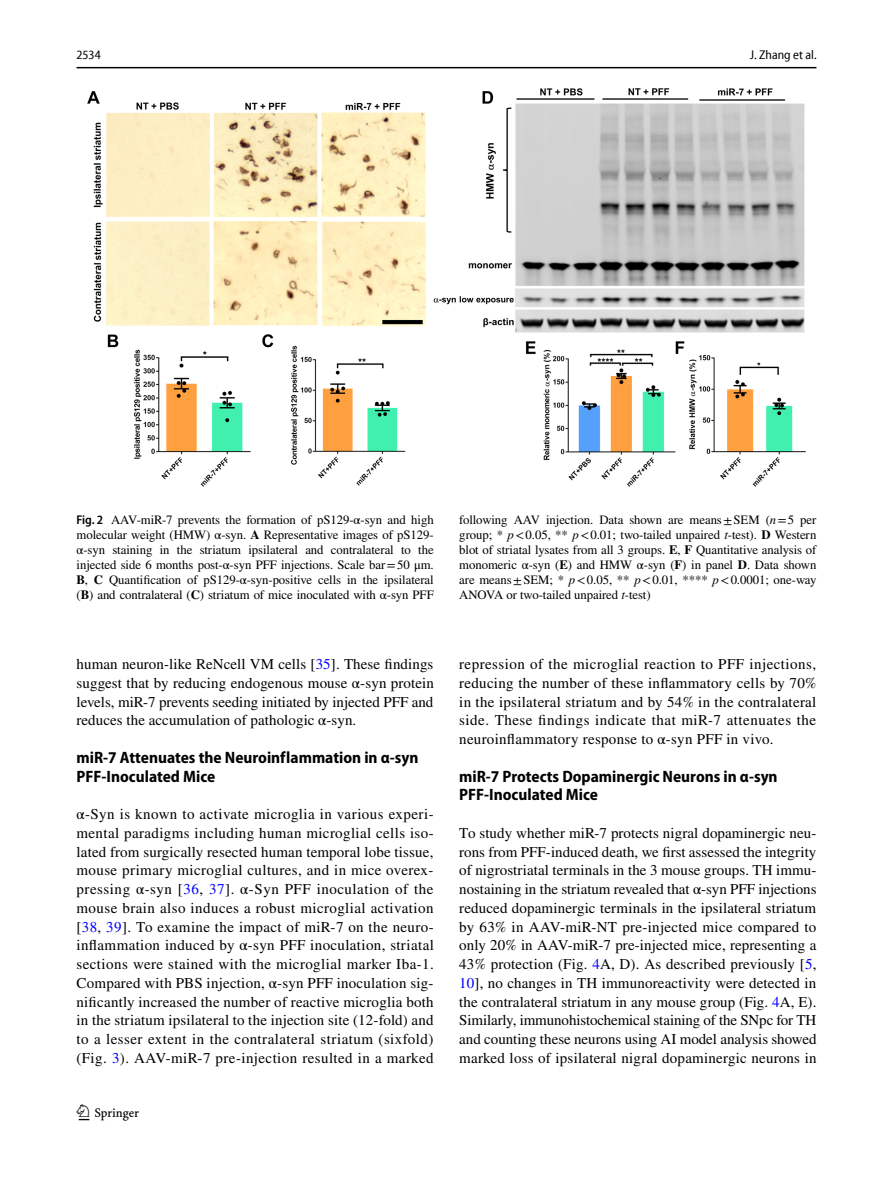
<style>
.page{position:relative;width:893px;height:1187px;background:#fff}
.page>*{position:absolute;margin:0;border:0;box-sizing:border-box;transform-origin:0 0}
.t1{font:22.5px "Springnew Regular 2";color:#000}
.t2{font:700 semi-condensed 16.5px/18.8px "Myriad Pro";color:#000}
.t3{font:15px/18.8px "STIX";letter-spacing:.015em;color:#000;text-align:justify}
.t4{font:12.75px/15px "STIX";letter-spacing:-.005em;color:#000;text-align:justify}
.t5{font:semi-condensed 12.75px "Myriad Pro Unic";color:#000}
.s1{font-family:"Myriad Pro";font-weight:600;font-stretch:semi-condensed}
.s2{font-weight:700}
.s3{font-style:italic}
.s4{color:#00f}
</style>
<div class="page">
<hr style="left:77px;top:67px;width:739px;height:1px;background:#000">
<img style="left:87px;top:88px;width:719px;height:399px">
<p class="t5" style="left:77px;top:50px;width:26px">2534</p>
<p class="t5" style="left:750px;top:50px;width:68px">J. Zhang et al.</p>
<p class="t4" style="left:77px;top:513px;width:359px"><span class="s1">Fig. 2</span> AAV-miR-7 prevents the formation of pS129-α-syn and high molecular weight (HMW) α-syn. <span class="s2">A</span> Representative images of pS129- α-syn staining in the striatum ipsilateral and contralateral to the injected side 6 months post-α-syn PFF injections. Scale bar=50 μm.<br><span class="s2">B</span>, <span class="s2">C</span> Quantification of pS129-α-syn-positive cells in the ipsilateral (<span class="s2">B</span>) and contralateral (<span class="s2">C</span>) striatum of mice inoculated with α-syn PFF</p>
<p class="t4" style="left:459px;top:513px;width:359px">following AAV injection. Data shown are means±SEM (<span class="s3">n</span>=5 per group; * <span class="s3">p</span>&lt;0.05, ** <span class="s3">p</span>&lt;0.01; two-tailed unpaired <span class="s3">t</span>-test). <span class="s2">D</span> Western blot of striatal lysates from all 3 groups. <span class="s2">E</span>, <span class="s2">F</span> Quantitative analysis of monomeric α-syn (<span class="s2">E</span>) and HMW α-syn (<span class="s2">F</span>) in panel <span class="s2">D</span>. Data shown are means±SEM; * <span class="s3">p</span>&lt;0.05, ** <span class="s3">p</span>&lt;0.01, **** <span class="s3">p</span>&lt;0.0001; one-way ANOVA or two-tailed unpaired <span class="s3">t</span>-test)</p>
<p class="t3" style="left:77px;top:655px;width:359px">human neuron-like ReNcell VM cells [<span class="s4">35</span>]. These findings suggest that by reducing endogenous mouse α-syn protein levels, miR-7 prevents seeding initiated by injected PFF and reduces the accumulation of pathologic α-syn.</p>
<p class="t2" style="left:77px;top:748px;width:343px">miR‑7 Attenuates the Neuroinflammation in α‑syn<br>PFF‑Inoculated Mice</p>
<p class="t3" style="left:77px;top:805px;width:359px">α-Syn is known to activate microglia in various experi&shy;mental paradigms including human microglial cells iso&shy;lated from surgically resected human temporal lobe tissue, mouse primary microglial cultures, and in mice overex&shy;pressing α-syn [<span class="s4">36</span>, <span class="s4">37</span>]. α-Syn PFF inoculation of the mouse brain also induces a robust microglial activation [<span class="s4">38</span>, <span class="s4">39</span>]. To examine the impact of miR-7 on the neuro&shy;inflammation induced by α-syn PFF inoculation, striatal sections were stained with the microglial marker Iba-1.<br>Compared with PBS injection, α-syn PFF inoculation sig&shy;nificantly increased the number of reactive microglia both in the striatum ipsilateral to the injection site (12-fold) and to a lesser extent in the contralateral striatum (sixfold) (Fig. <span class="s4">3</span>). AAV-miR-7 pre-injection resulted in a marked</p>
<h1 class="t1" style="left:79px;top:1104px;width:62px">1 3</h1>
<p class="t3" style="left:459px;top:655px;width:359px">repression of the microglial reaction to PFF injections, reducing the number of these inflammatory cells by 70% in the ipsilateral striatum and by 54% in the contralateral side. These findings indicate that miR-7 attenuates the neuroinflammatory response to α-syn PFF in vivo.</p>
<p class="t2" style="left:459px;top:766px;width:320px">miR‑7 Protects Dopaminergic Neurons in α‑syn<br>PFF‑Inoculated Mice</p>
<p class="t3" style="left:459px;top:824px;width:359px">To study whether miR-7 protects nigral dopaminergic neu&shy;rons from PFF-induced death, we first assessed the integrity of nigrostriatal terminals in the 3 mouse groups. TH immu&shy;nostaining in the striatum revealed that α-syn PFF injections reduced dopaminergic terminals in the ipsilateral striatum by 63% in AAV-miR-NT pre-injected mice compared to only 20% in AAV-miR-7 pre-injected mice, representing a 43% protection (Fig. <span class="s4">4</span>A, D). As described previously [<span class="s4">5</span>, <span class="s4">10</span>], no changes in TH immunoreactivity were detected in the contralateral striatum in any mouse group (Fig. <span class="s4">4</span>A, E).<br>Similarly, immunohistochemical staining of the SNpc for TH and counting these neurons using AI model analysis showed marked loss of ipsilateral nigral dopaminergic neurons in</p>
</div>
